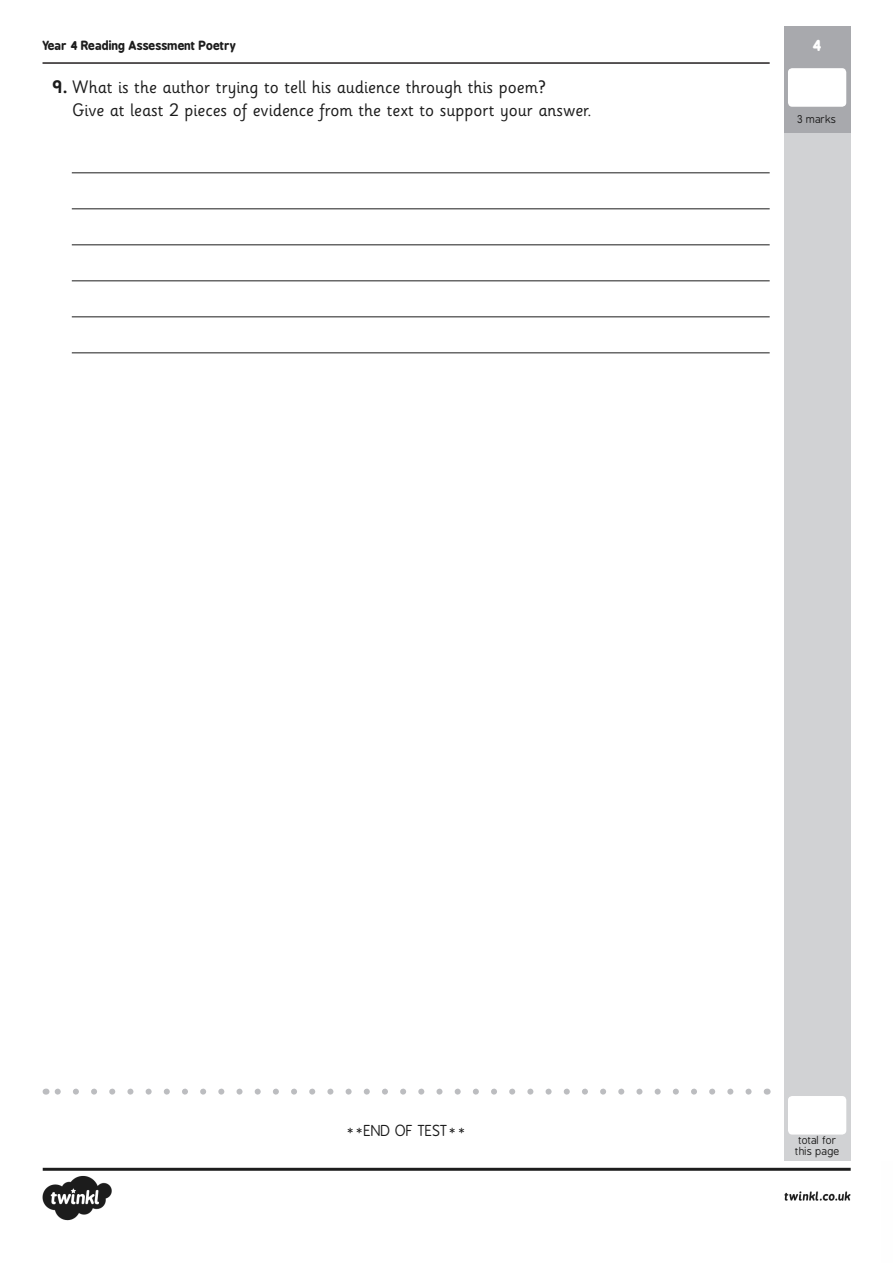
<style>
.page{position:relative;width:893px;height:1263px;background:#fff}
.page>*{position:absolute;margin:0;border:0;box-sizing:border-box;transform-origin:0 0}
.t1{font:18px/22.5px "Sassoon Infant Rg";color:#1c1c1c}
.t2{font:15px "B Preplay";letter-spacing:-.01em;color:#1c1c1c}
.Marks{font:700 15px "B Preplay";color:#fff}
.t3{font:700 12px "B Preplay";color:#1c1c1c}
.Marks-2{font:10.5px "B Preplay";color:#1c1c1c}
.Marks-3{font:10.5px "B Preplay";letter-spacing:-.025em;color:#1c1c1c}
.s1{font-weight:700}
</style>
<div class="page">
<div style="left:784px;top:41px;width:66px;height:1120px;background:#d1d2d4"></div>
<img style="left:42px;top:1167px;width:809px;height:54px">
<div style="left:784px;top:26px;width:66px;height:38px;background:#a8a9ad"></div>
<hr style="left:43px;top:62px;width:727px;height:2px;background:#231f20">
<div style="left:788px;top:1096px;width:58px;height:38px;background:#fff;border-radius:4px"></div>
<svg style="left:55px;top:1088px;width:694px;height:6px"></svg>
<div style="left:784px;top:64px;width:66px;height:69px;background:#a8a9ad"></div>
<div style="left:788px;top:68px;width:58px;height:39px;background:#fff;border-radius:4px"></div>
<hr style="left:72px;top:173px;width:698px;height:1px;background:#1c1c1c">
<hr style="left:72px;top:209px;width:698px;height:1px;background:#1c1c1c">
<hr style="left:72px;top:245px;width:698px;height:1px;background:#1c1c1c">
<hr style="left:72px;top:281px;width:698px;height:1px;background:#1c1c1c">
<hr style="left:72px;top:317px;width:698px;height:1px;background:#1c1c1c">
<hr style="left:72px;top:353px;width:698px;height:1px;background:#1c1c1c">
<p class="t3" style="left:43px;top:38px;width:195px">Year 4 Reading Assessment Poetry</p>
<p class="Marks" style="left:813px;top:36px;width:10px">4</p>
<p class="t1" style="left:72px;top:77px;width:521px;text-indent:-20px"><span class="s1">9.</span> What is the author trying to tell his audience through this poem?<br>Give at least 2 pieces of evidence from the text to support your answer.</p>
<p class="Marks-2" style="left:798px;top:114px;width:40px">3 marks</p>
<p class="t2" style="left:346px;top:1123px;width:122px">**END OF TEST**</p>
<p class="Marks-3" style="left:799px;top:1135px;width:40px">total for</p>
<p class="Marks-2" style="left:795px;top:1145px;width:46px">this page</p>
</div>
